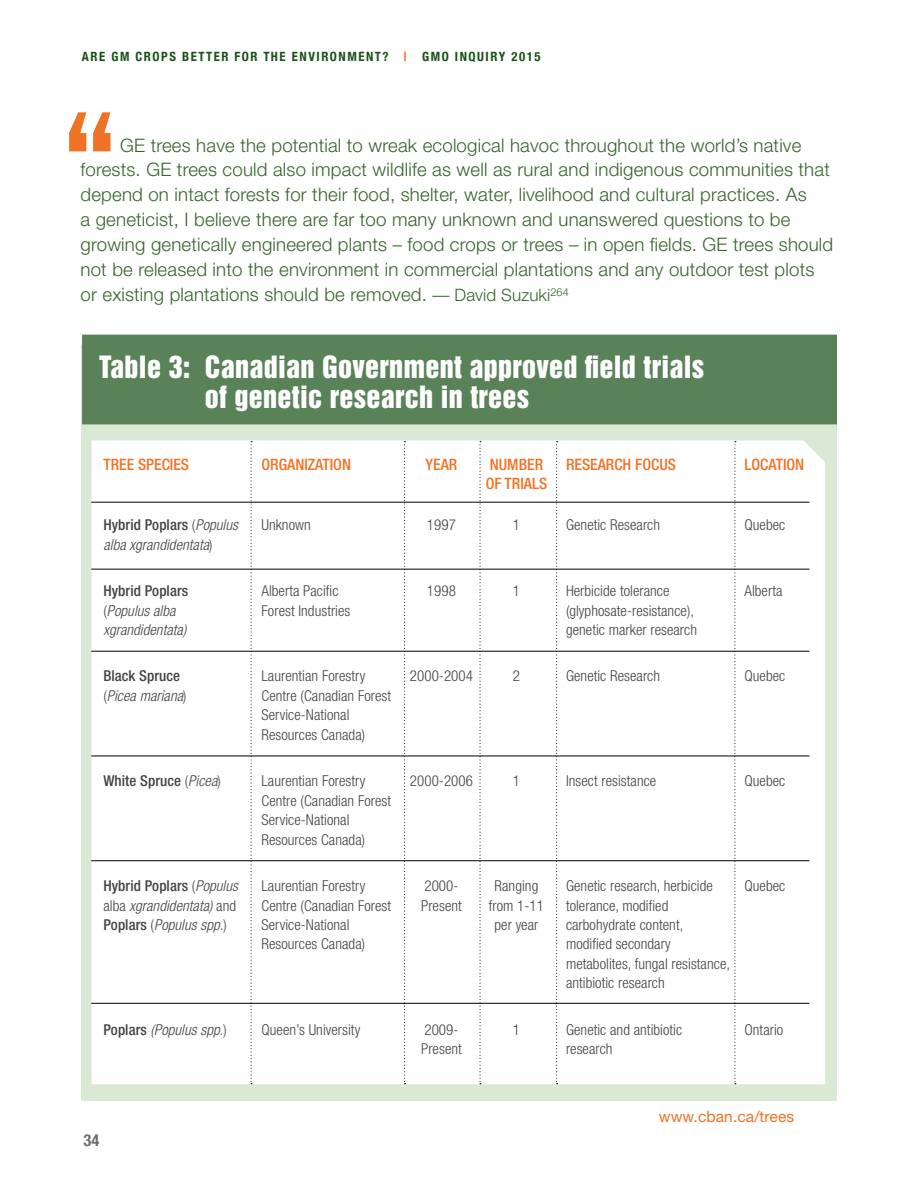
<style>
.page{position:relative;width:918px;height:1188px;background:#fff}
.page>*{position:absolute;margin:0;border:0;box-sizing:border-box;transform-origin:0 0}
.t1{font:28.05px/30.6px "Helvetica Inserat";letter-spacing:.01em;color:#fff}
.t2{font:300 18.6px/24.9px "Helvetica Neue";letter-spacing:.01em;color:#38642d}
.t3{font:700 condensed 16.5px "Helvetica Neue";color:#6d6e71}
.t4{font:500 condensed 15.75px "Helvetica Neue LT Std";color:#f07224}
.t5{font:15.6px "Helvetica Neue";letter-spacing:.005em;color:#f07224}
.t6{font:300 condensed 15px/19.5px "Helvetica Neue LT Std";letter-spacing:.005em;color:#434345}
.t7{font:italic 300 condensed 15px "Helvetica Neue LT Std";letter-spacing:.005em;color:#434345}
.t8{font:500 condensed 15px "Helvetica Neue LT Std";letter-spacing:.005em;color:#434345}
.t9{font:700 condensed 12.75px "Helvetica Neue";letter-spacing:.12em;color:#195218}
.s1{color:#f07224}
.s2{font-size:17.1px}
.s3{font-weight:300}
.s4{font-weight:300;font-style:italic}
.s5{font-style:normal}
.s6{font-weight:500;font-style:normal}
</style>
<div class="page">
<div style="left:81px;top:345px;width:756px;height:756px;background:#dae9d3"></div>
<div style="left:82px;top:335px;width:755px;height:89px;background:#598259"></div>
<div style="left:92px;top:441px;width:733px;height:643px;background:#fff"></div>
<svg style="left:404px;top:441px;width:1px;height:643px"></svg>
<svg style="left:251px;top:441px;width:1px;height:643px"></svg>
<svg style="left:480px;top:441px;width:1px;height:643px"></svg>
<svg style="left:556px;top:441px;width:2px;height:643px"></svg>
<svg style="left:734px;top:441px;width:2px;height:643px"></svg>
<hr style="left:91px;top:502px;width:718px;height:1px;background:#000">
<hr style="left:91px;top:569px;width:718px;height:1px;background:#000">
<hr style="left:91px;top:651px;width:718px;height:1px;background:#000">
<hr style="left:91px;top:756px;width:718px;height:1px;background:#000">
<hr style="left:91px;top:860px;width:718px;height:1px;background:#000">
<hr style="left:91px;top:1003px;width:718px;height:1px;background:#000">
<svg style="left:69px;top:112px;width:41px;height:39px"></svg>
<p class="t9" style="left:82px;top:49px;width:460px">ARE GM CROPS BETTER FOR THE ENVIRONMENT? <span class="s1">|</span> GMO INQUIRY 2015</p>
<p class="t2" style="left:81px;top:132px;width:754px;text-indent:40px">GE trees have the potential to wreak ecological havoc throughout the world’s native forests. GE trees could also impact wildlife as well as rural and indigenous communities that depend on intact forests for their food, shelter, water, livelihood and cultural practices. As<br>a geneticist, I believe there are far too many unknown and unanswered questions to be growing genetically engineered plants – food crops or trees – in open fields. GE trees should not be released into the environment in commercial plantations and any outdoor test plots or existing plantations should be removed. <span class="s2">— David Suzuki</span><sup>264</sup></p>
<h1 class="t1" style="left:205px;top:351px;width:501px;text-indent:-106px">Table 3: Canadian Government approved field trials of genetic research in trees</h1>
<p class="t4" style="left:103px;top:455px;width:127px">TREE SPECIES O</p>
<p class="t4" style="left:270px;top:455px;width:103px">RGANIZATIONY</p>
<p class="t4" style="left:433px;top:455px;width:26px">EAR</p>
<p class="t4" style="left:490px;top:455px;width:188px">NUMBER RESEARCH FOCUS</p>
<p class="t4" style="left:745px;top:455px;width:59px">LOCATION</p>
<p class="t4" style="left:486px;top:474px;width:63px">OF TRIALS</p>
<p class="t8" style="left:103px;top:516px;width:136px">HYBRID POPLARS <span class="s3">(</span><span class="s4">Populus</span></p>
<p class="t6" style="left:262px;top:515px;width:51px">Unknown</p>
<p class="t6" style="left:427px;top:515px;width:31px">1997</p>
<p class="t6" style="left:513px;top:515px;width:9px">1</p>
<p class="t6" style="left:566px;top:515px;width:96px">Genetic Research</p>
<p class="t6" style="left:745px;top:515px;width:42px">Quebec</p>
<p class="t7" style="left:103px;top:536px;width:111px">alba xgrandidentata<span class="s5">)</span></p>
<p class="t8" style="left:103px;top:582px;width:86px">HYBRID POPLARS</p>
<p class="t6" style="left:262px;top:581px;width:79px">Alberta Pacific</p>
<p class="t6" style="left:427px;top:581px;width:31px">1998</p>
<p class="t6" style="left:513px;top:581px;width:9px">1</p>
<p class="t6" style="left:566px;top:581px;width:105px">Herbicide tolerance</p>
<p class="t6" style="left:745px;top:581px;width:39px">Alberta</p>
<p class="t7" style="left:103px;top:602px;width:74px"><span class="s5">(</span>Populus alba</p>
<p class="t6" style="left:262px;top:600px;width:90px">Forest Industries</p>
<p class="t6" style="left:566px;top:600px;width:130px">(glyphosate-resistance),</p>
<p class="t7" style="left:103px;top:621px;width:84px">xgrandidentata)</p>
<p class="t6" style="left:566px;top:620px;width:133px">genetic marker research</p>
<p class="t8" style="left:103px;top:667px;width:78px">BLACK SPRUCE</p>
<p class="t6" style="left:262px;top:666px;width:105px">Laurentian Forestry</p>
<p class="t6" style="left:410px;top:666px;width:65px">2000-2004</p>
<p class="t6" style="left:513px;top:666px;width:9px">2</p>
<p class="t6" style="left:566px;top:666px;width:96px">Genetic Research</p>
<p class="t6" style="left:745px;top:666px;width:42px">Quebec</p>
<p class="t7" style="left:103px;top:687px;width:85px"><span class="s5">(</span>Picea mariana<span class="s5">)</span></p>
<p class="t6" style="left:262px;top:686px;width:131px">Centre (Canadian Forest<br>Service-National<br>Resources Canada)</p>
<p class="t8" style="left:103px;top:772px;width:119px">WHITE SPRUCE <span class="s3">(</span><span class="s4">Picea</span><span class="s3">)</span></p>
<p class="t6" style="left:262px;top:771px;width:105px">Laurentian Forestry</p>
<p class="t6" style="left:410px;top:771px;width:65px">2000-2006</p>
<p class="t6" style="left:513px;top:771px;width:9px">1</p>
<p class="t6" style="left:566px;top:771px;width:92px">Insect resistance</p>
<p class="t6" style="left:745px;top:771px;width:42px">Quebec</p>
<p class="t6" style="left:262px;top:791px;width:131px">Centre (Canadian Forest<br>Service-National<br>Resources Canada)</p>
<p class="t8" style="left:103px;top:877px;width:136px">HYBRID POPLARS <span class="s3">(</span><span class="s4">Populus</span></p>
<p class="t6" style="left:262px;top:876px;width:105px">Laurentian Forestry</p>
<p class="t6" style="left:424px;top:876px;width:36px">2000-</p>
<p class="t6" style="left:495px;top:876px;width:45px">Ranging</p>
<p class="t6" style="left:566px;top:876px;width:148px">Genetic research, herbicide</p>
<p class="t6" style="left:745px;top:876px;width:42px">Quebec</p>
<p class="t7" style="left:103px;top:897px;width:134px"><span class="s5">alba</span> xgrandidentata) <span class="s5">and</span></p>
<p class="t6" style="left:262px;top:895px;width:131px">Centre (Canadian Forest</p>
<p class="t6" style="left:421px;top:895px;width:42px">Present</p>
<p class="t6" style="left:489px;top:895px;width:57px">from 1-11</p>
<p class="t6" style="left:566px;top:895px;width:104px">tolerance, modified</p>
<p class="t7" style="left:103px;top:916px;width:125px"><span class="s6">POPLARS</span> <span class="s5">(</span>Populus spp.<span class="s5">)</span></p>
<p class="t6" style="left:262px;top:915px;width:89px">Service-National</p>
<p class="t6" style="left:495px;top:915px;width:45px">per year</p>
<p class="t6" style="left:566px;top:915px;width:119px">carbohydrate content,</p>
<p class="t6" style="left:262px;top:934px;width:105px">Resources Canada)</p>
<p class="t6" style="left:566px;top:934px;width:166px">modified secondary metabolites, fungal resistance, antibiotic research</p>
<p class="t7" style="left:103px;top:1021px;width:125px"><span class="s6">POPLARS</span> (Populus spp<span class="s5">.)</span></p>
<p class="t6" style="left:262px;top:1020px;width:100px">Queen’s University</p>
<p class="t6" style="left:424px;top:1020px;width:36px">2009-</p>
<p class="t6" style="left:513px;top:1020px;width:9px">1</p>
<p class="t6" style="left:566px;top:1020px;width:118px">Genetic and antibiotic</p>
<p class="t6" style="left:745px;top:1020px;width:40px">Ontario</p>
<p class="t6" style="left:421px;top:1039px;width:42px">Present</p>
<p class="t6" style="left:566px;top:1039px;width:48px">research</p>
<p class="t3" style="left:84px;top:1130px;width:17px">34</p>
<p class="t5" style="left:659px;top:1108px;width:137px">www.cban.ca/trees</p>
</div>
